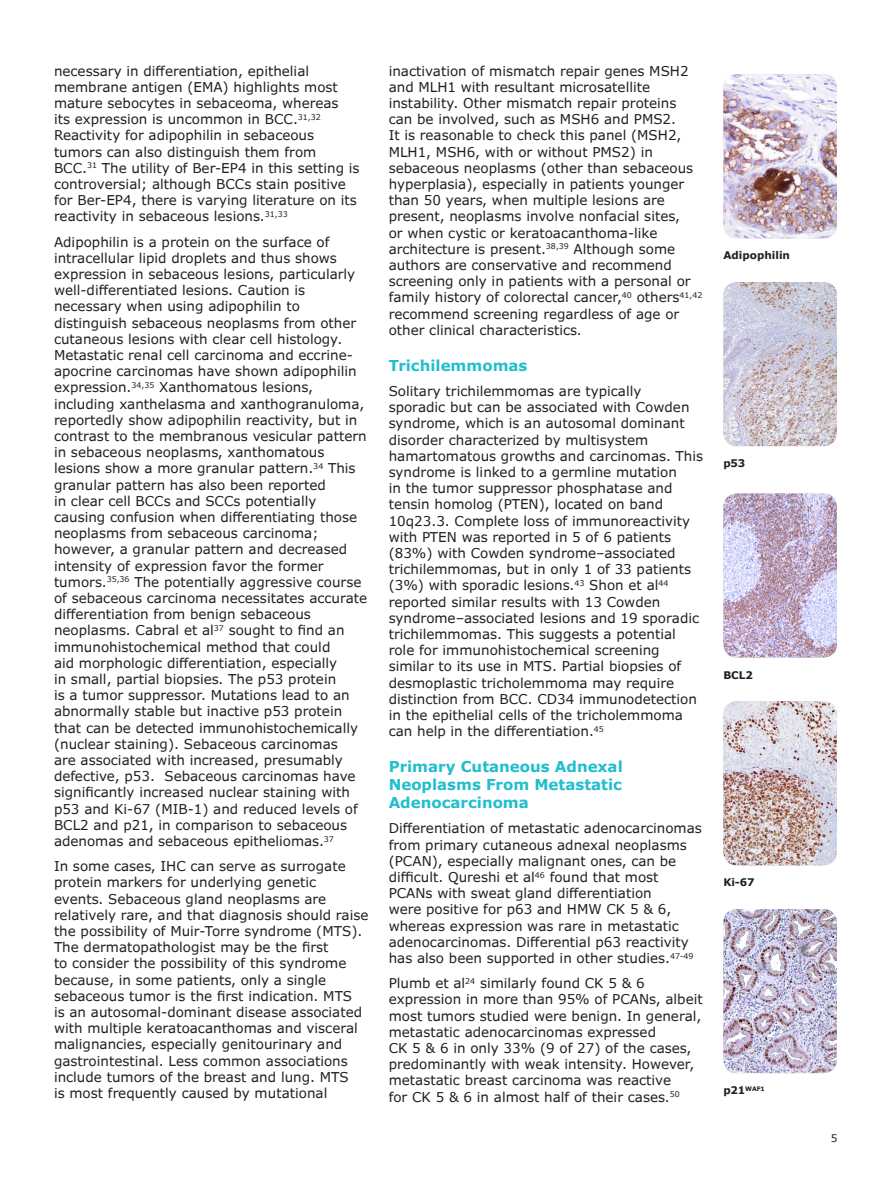
<style>
.page{position:relative;width:891px;height:1188px;background:#fff}
.page>*{position:absolute;margin:0;border:0;box-sizing:border-box;transform-origin:0 0}
.Body_Head_10_12{font:700 15px/18px "Verdana Pro";color:#21bece;text-align:justify}
.Body_Copy_9_11{font:13.5px/16.2px "Verdana Pro";color:#231f20}
.Caption_Head_7_9{font:700 10.5px "Verdana Pro";color:#231f20}
.t1{font:10.5px "Verdana Pro";color:#231f20}
.Caption_Head_7_9-2{font:700 6.15px "Verdana Pro";color:#231f20}
.s1{font-size:10.5px}
</style>
<div class="page">
<img style="left:723px;top:74px;width:114px;height:164px">
<img style="left:723px;top:282px;width:114px;height:164px">
<img style="left:723px;top:493px;width:114px;height:165px">
<img style="left:723px;top:701px;width:114px;height:164px">
<img style="left:723px;top:909px;width:114px;height:164px">
<p class="Body_Copy_9_11" style="left:54px;top:63px;width:307px">necessary in differentiation, epithelial membrane antigen (EMA) highlights most mature sebocytes in sebaceoma, whereas<br>its expression is uncommon in BCC.<sup>31,32<br></sup>Reactivity for adipophilin in sebaceous tumors can also distinguish them from BCC.<sup>31</sup> The utility of Ber-EP4 in this setting is controversial; although BCCs stain positive for Ber-EP4, there is varying literature on its reactivity in sebaceous lesions.<sup>31,33</sup></p>
<p class="Body_Copy_9_11" style="left:54px;top:234px;width:315px">Adipophilin is a protein on the surface of intracellular lipid droplets and thus shows expression in sebaceous lesions, particularly well-differentiated lesions. Caution is necessary when using adipophilin to distinguish sebaceous neoplasms from other cutaneous lesions with clear cell histology.<br>Metastatic renal cell carcinoma and eccrine&shy;apocrine carcinomas have shown adipophilin expression.<sup>34,35</sup> Xanthomatous lesions, including xanthelasma and xanthogranuloma, reportedly show adipophilin reactivity, but in contrast to the membranous vesicular pattern in sebaceous neoplasms, xanthomatous lesions show a more granular pattern.<sup>34</sup> This granular pattern has also been reported<br>in clear cell BCCs and SCCs potentially causing confusion when differentiating those neoplasms from sebaceous carcinoma; however, a granular pattern and decreased intensity of expression favor the former tumors.<sup>35,36</sup> The potentially aggressive course of sebaceous carcinoma necessitates accurate differentiation from benign sebaceous neoplasms. Cabral et al<sup>37</sup> sought to find an immunohistochemical method that could<br>aid morphologic differentiation, especially<br>in small, partial biopsies. The p53 protein<br>is a tumor suppressor. Mutations lead to an abnormally stable but inactive p53 protein that can be detected immunohistochemically (nuclear staining). Sebaceous carcinomas<br>are associated with increased, presumably defective, p53. Sebaceous carcinomas have significantly increased nuclear staining with p53 and Ki-67 (MIB-1) and reduced levels of BCL2 and p21, in comparison to sebaceous adenomas and sebaceous epitheliomas.<sup>37</sup></p>
<p class="Body_Copy_9_11" style="left:54px;top:858px;width:316px">In some cases, IHC can serve as surrogate protein markers for underlying genetic events. Sebaceous gland neoplasms are relatively rare, and that diagnosis should raise the possibility of Muir-Torre syndrome (MTS).<br>The dermatopathologist may be the first<br>to consider the possibility of this syndrome because, in some patients, only a single sebaceous tumor is the first indication. MTS<br>is an autosomal-dominant disease associated with multiple keratoacanthomas and visceral malignancies, especially genitourinary and gastrointestinal. Less common associations include tumors of the breast and lung. MTS<br>is most frequently caused by mutational</p>
<p class="Body_Copy_9_11" style="left:389px;top:63px;width:315px">inactivation of mismatch repair genes MSH2 and MLH1 with resultant microsatellite instability. Other mismatch repair proteins can be involved, such as MSH6 and PMS2.<br>It is reasonable to check this panel (MSH2, MLH1, MSH6, with or without PMS2) in sebaceous neoplasms (other than sebaceous hyperplasia), especially in patients younger than 50 years, when multiple lesions are present, neoplasms involve nonfacial sites,<br>or when cystic or keratoacanthoma-like architecture is present.<sup>38,39</sup> Although some authors are conservative and recommend screening only in patients with a personal or family history of colorectal cancer,<sup>40</sup> others<sup>41,42 </sup>recommend screening regardless of age or other clinical characteristics.</p>
<p class="Body_Head_10_12" style="left:389px;top:357px;width:140px">Trichilemmomas</p>
<p class="Body_Copy_9_11" style="left:389px;top:383px;width:316px">Solitary trichilemmomas are typically<br>sporadic but can be associated with Cowden syndrome, which is an autosomal dominant disorder characterized by multisystem hamartomatous growths and carcinomas. This syndrome is linked to a germline mutation<br>in the tumor suppressor phosphatase and tensin homolog (PTEN), located on band 10q23.3. Complete loss of immunoreactivity with PTEN was reported in 5 of 6 patients (83%) with Cowden syndrome–associated trichilemmomas, but in only 1 of 33 patients (3%) with sporadic lesions.<sup>43</sup> Shon et al<sup>44 </sup>reported similar results with 13 Cowden syndrome–associated lesions and 19 sporadic trichilemmomas. This suggests a potential role for immunohistochemical screening similar to its use in MTS. Partial biopsies of desmoplastic tricholemmoma may require distinction from BCC. CD34 immunodetection in the epithelial cells of the tricholemmoma can help in the differentiation.<sup>45</sup></p>
<p class="Body_Head_10_12" style="left:389px;top:758px;width:236px">Primary Cutaneous Adnexal Neoplasms From Metastatic Adenocarcinoma</p>
<p class="Body_Copy_9_11" style="left:389px;top:821px;width:315px">Differentiation of metastatic adenocarcinomas from primary cutaneous adnexal neoplasms (PCAN), especially malignant ones, can be difficult. Qureshi et al<sup>46</sup> found that most PCANs with sweat gland differentiation<br>were positive for p63 and HMW CK 5 &amp; 6, whereas expression was rare in metastatic adenocarcinomas. Differential p63 reactivity has also been supported in other studies.<sup>47-49</sup></p>
<p class="Body_Copy_9_11" style="left:389px;top:975px;width:316px">Plumb et al<sup>24</sup> similarly found CK 5 &amp; 6 expression in more than 95% of PCANs, albeit most tumors studied were benign. In general, metastatic adenocarcinomas expressed<br>CK 5 &amp; 6 in only 33% (9 of 27) of the cases, predominantly with weak intensity. However, metastatic breast carcinoma was reactive<br>for CK 5 &amp; 6 in almost half of their cases.<sup>50</sup></p>
<p class="Caption_Head_7_9" style="left:723px;top:249px;width:68px">Adipophilin</p>
<p class="Caption_Head_7_9" style="left:723px;top:457px;width:24px">p53</p>
<p class="Caption_Head_7_9" style="left:723px;top:668px;width:31px">BCL2</p>
<p class="Caption_Head_7_9" style="left:723px;top:876px;width:33px">Ki-67</p>
<p class="Caption_Head_7_9-2" style="left:723px;top:1085px;width:43px"><span class="s1">p21</span>WAF1</p>
<p class="t1" style="left:831px;top:1131px;width:8px">5</p>
</div>
